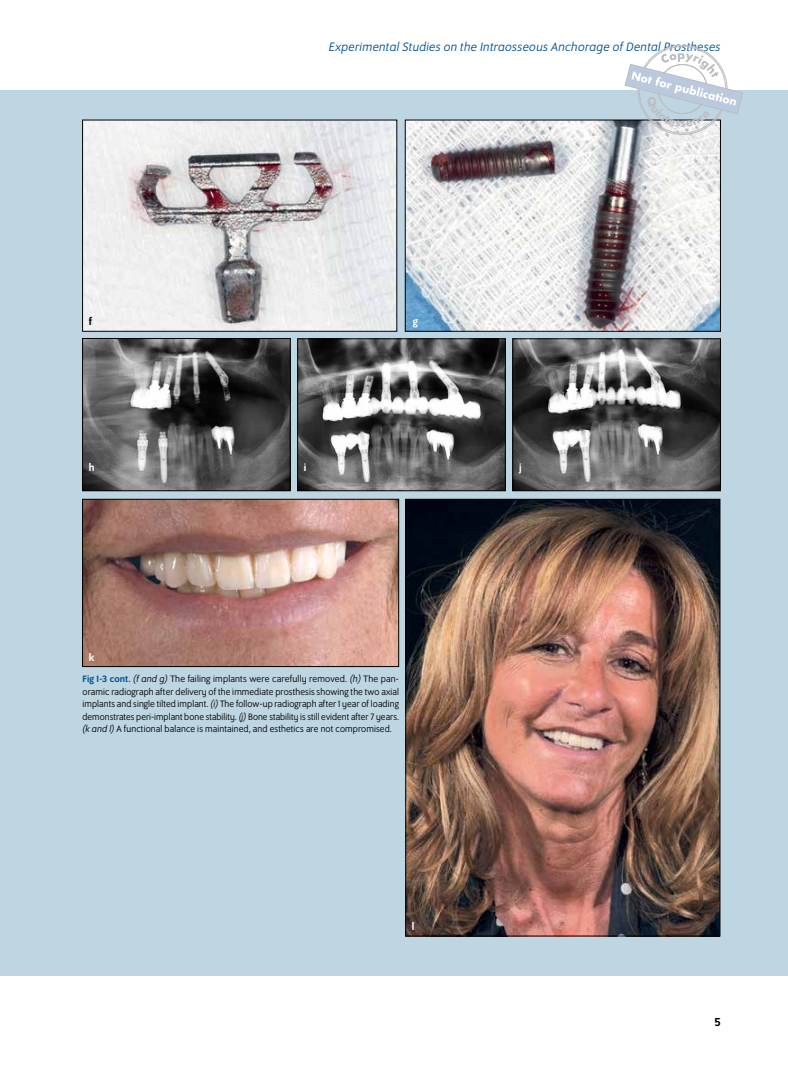
<style>
.page{position:relative;width:788px;height:1074px;background:#fff}
.page>*{position:absolute;margin:0;border:0;box-sizing:border-box;transform-origin:0 0}
.t1{font:italic 13.12px "Program OT";letter-spacing:.03em;color:#005495}
.t2{font:500 12.5px "Program OT";color:#000}
.t3{font:500 11.25px "Program OT";color:#fff}
.t4{font:500 11.25px "Program OT";color:#000}
.t5{font:10px/12.5px "Program OT";letter-spacing:.015em;color:#000;text-align:justify}
.s1{font-weight:500;color:#005495}
.s2{font-style:italic}
</style>
<div class="page">
<div style="left:0;top:90px;width:788px;height:885px;background:#bed6e2"></div>
<img style="left:84px;top:122px;width:311px;height:208px">
<div style="left:82px;top:120px;width:315px;height:212px;border:1px solid #000"></div>
<img style="left:407px;top:501px;width:311px;height:433px">
<div style="left:405px;top:499px;width:315px;height:437px;border:1px solid #000"></div>
<img style="left:407px;top:122px;width:311px;height:208px">
<div style="left:405px;top:120px;width:315px;height:212px;border:1px solid #000"></div>
<img style="left:84px;top:501px;width:313px;height:164px">
<div style="left:82px;top:499px;width:317px;height:168px;border:1px solid #000"></div>
<img style="left:84px;top:340px;width:204px;height:149px">
<div style="left:82px;top:338px;width:208px;height:153px;border:1px solid #000"></div>
<img style="left:299px;top:340px;width:204px;height:149px">
<div style="left:297px;top:338px;width:208px;height:153px;border:1px solid #000"></div>
<img style="left:514px;top:340px;width:204px;height:149px">
<div style="left:512px;top:338px;width:208px;height:153px;border:1px solid #000"></div>
<svg style="left:624px;top:45px;width:118px;height:90px"></svg>
<h1 class="t1" style="left:329px;top:40px;width:393px">Experimental Studies on the Intraosseous Anchorage of Dental Prostheses</h1>
<p class="t4" style="left:89px;top:315px;width:5px">f</p>
<p class="t3" style="left:89px;top:461px;width:7px">h</p>
<p class="t3" style="left:304px;top:461px;width:4px">i</p>
<p class="t3" style="left:89px;top:651px;width:7px">k</p>
<p class="t3" style="left:413px;top:315px;width:7px">g</p>
<p class="t3" style="left:519px;top:461px;width:4px">j</p>
<p class="t5" style="left:82px;top:673px;width:318px"><span class="s1">Fig 1-3 cont.</span> <span class="s2">(f and g)</span> The failing implants were carefully removed. <span class="s2">(h)</span> The pan&shy;oramic radiograph after delivery of the immediate prosthesis showing the two axial implants and single tilted implant. <span class="s2">(i)</span> The follow-up radiograph after 1 year of loading demonstrates peri-implant bone stability. <span class="s2">(j)</span> Bone stability is still evident after 7 years. <span class="s2">(k and l)</span> A functional balance is maintained, and esthetics are not compromised.</p>
<p class="t3" style="left:411px;top:920px;width:4px">l</p>
<p class="t2" style="left:714px;top:1014px;width:7px">5</p>
</div>
